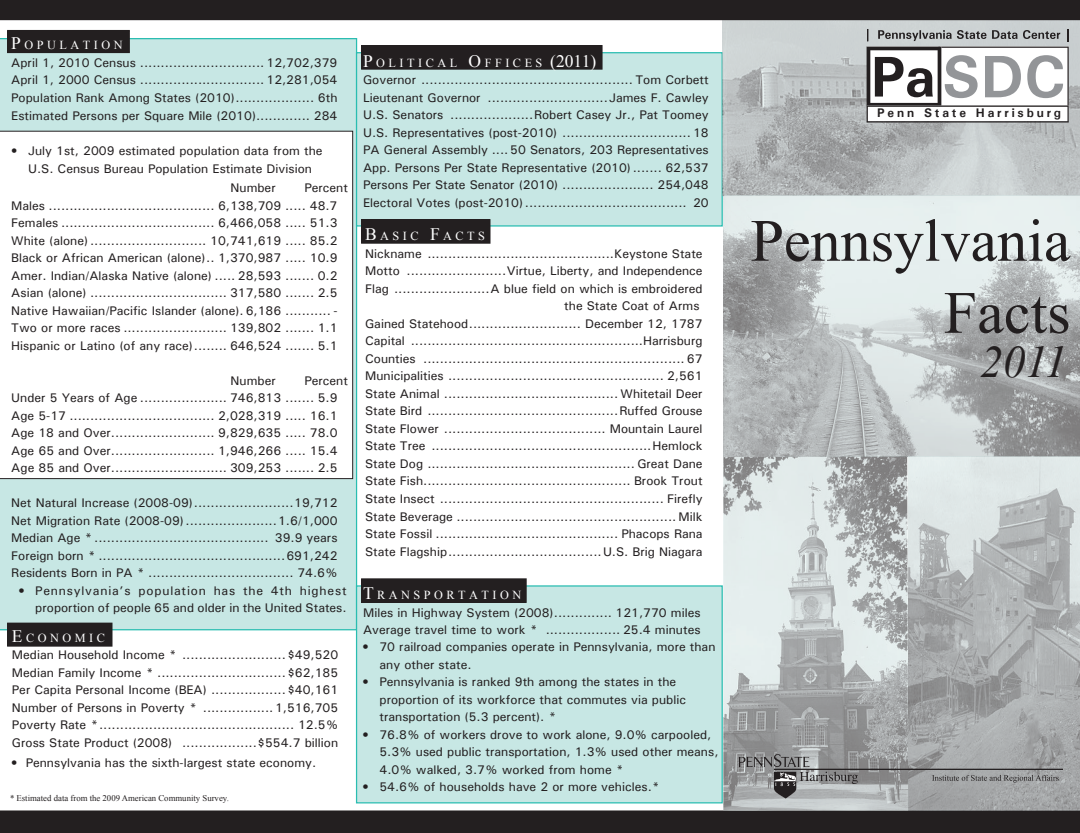
<style>
.page{position:relative;width:1080px;height:833px;background:#fff}
.page>*{position:absolute;margin:0;border:0;box-sizing:border-box;transform-origin:0 0}
.t1{font:60px/72px "Times New Roman";color:#231f20;text-align:right}
.t2{font:italic 45px "Times New Roman";color:#231f20}
.t3{font:500 12.5px/17.5px "Univers";color:#231f20}
.t4{font:700 12.5px "Univers";letter-spacing:.23em;color:#231f20}
.t5{font:12.25px "Times New Roman";letter-spacing:.285em;color:#fff}
.t6{font:8.75px "Times New Roman";color:#231f20}
.s1{font-size:17.5px}
.s2{font-weight:700}
</style>
<div class="page">
<div style="left:0;top:38px;width:357px;height:592px;background:#c7e7e4"></div>
<div style="left:356px;top:585px;width:367px;height:218px;background:#c7e7e4;border:1px solid #2abdb1"></div>
<div style="left:356px;top:52px;width:367px;height:174px;background:#c7e7e4;border:1px solid #2abdb1"></div>
<div style="left:362px;top:579px;width:164px;height:23px;background:#231f20"></div>
<div style="left:361px;top:578px;width:166px;height:25px;border:1px solid #231f20"></div>
<div style="left:362px;top:220px;width:128px;height:23px;background:#231f20"></div>
<div style="left:361px;top:219px;width:130px;height:25px;border:1px solid #231f20"></div>
<div style="left:8px;top:31px;width:121px;height:21px;background:#231f20"></div>
<div style="left:7px;top:30px;width:123px;height:23px;border:1px solid #231f20"></div>
<svg style="left:0;top:131px;width:353px;height:348px"></svg>
<div style="left:362px;top:46px;width:240px;height:23px;background:#231f20"></div>
<div style="left:361px;top:45px;width:242px;height:25px;border:1px solid #231f20"></div>
<div style="left:8px;top:623px;width:104px;height:23px;background:#231f20"></div>
<div style="left:7px;top:622px;width:105px;height:24px;border:1px solid #231f20"></div>
<img style="left:723px;top:20px;width:357px;height:175px">
<div style="left:0;top:810px;width:1080px;height:22px;background:#231f20"></div>
<svg style="left:723px;top:195px;width:357px;height:261px;background:#c2c8c8"></svg>
<svg style="left:908px;top:456px;width:172px;height:354px;background:#b4b7b8"></svg>
<svg style="left:723px;top:456px;width:185px;height:354px;background:#bdc2c2"></svg>
<svg style="left:878px;top:30px;width:182px;height:11px;background:#9a9d9e"></svg>
<svg style="left:1067px;top:29px;width:1px;height:12px"></svg>
<svg style="left:867px;top:29px;width:1px;height:12px"></svg>
<svg style="left:867px;top:47px;width:202px;height:75px"></svg>
<div style="left:0;top:0;width:1080px;height:20px;background:#231f20"></div>
<hr style="left:774px;top:769px;width:289px;height:1px;background:#231f20">
<svg style="left:738px;top:752px;width:120px;height:46px;background:#8f9091"></svg>
<svg style="left:932px;top:774px;width:127px;height:8px"></svg>
<p class="t5" style="left:11px;top:37px;width:113px"><span class="s1">P</span>OPULATION</p>
<p class="t3" style="left:11px;top:54px;width:328px;text-align:justify">April 1, 2010 Census .............................. 12,702,379<br>April 1, 2000 Census .............................. 12,281,054<br>Population Rank Among States (2010)................... 6th Estimated Persons per Square Mile (2010)............. 284</p>
<p class="t3" style="left:11px;top:141px;width:313px">• July 1st, 2009 estimated population data from the</p>
<p class="t3" style="left:28px;top:160px;width:285px">U.S. Census Bureau Population Estimate Division</p>
<p class="t3" style="left:231px;top:179px;width:47px">Number</p>
<p class="t3" style="left:11px;top:179px;width:338px;text-indent:293px">Percent Males ........................................ 6,138,709 ..... 48.7<br>Females ..................................... 6,466,058 ..... 51.3<br>White (alone)............................ 10,741,619 ..... 85.2<br>Black or African American (alone).. 1,370,987 ..... 10.9<br>Amer. Indian/Alaska Native (alone) ..... 28,593 ....... 0.2<br>Asian (alone) ................................. 317,580 ....... 2.5<br>Native Hawaiian/Pacific Islander (alone). 6,186 ........... - Two or more races ......................... 139,802 ....... 1.1<br>Hispanic or Latino (of any race)........ 646,524 ....... 5.1</p>
<p class="t3" style="left:231px;top:371px;width:47px">Number</p>
<p class="t3" style="left:11px;top:371px;width:338px;text-indent:293px">Percent Under 5 Years of Age ..................... 746,813 ....... 5.9<br>Age 5-17 ................................... 2,028,319 ..... 16.1<br>Age 18 and Over......................... 9,829,635 ..... 78.0<br>Age 65 and Over......................... 1,946,266 ..... 15.4<br>Age 85 and Over............................ 309,253 ....... 2.5</p>
<p class="t3" style="left:11px;top:494px;width:328px;text-align:justify">Net Natural Increase (2008-09)........................19,712<br>Net Migration Rate (2008-09)......................1.6/1,000<br>Median Age *.......................................... 39.9 years Foreign born * .............................................691,242<br>Residents Born in PA * ................................... 74.6%</p>
<p class="t5" style="left:363px;top:54px;width:235px"><span class="s1">P</span>OLITICAL <span class="s1">O</span>FFICES <span class="s1">(2011)</span></p>
<p class="t3" style="left:363px;top:71px;width:347px;text-align:justify">Governor ................................................... Tom Corbett Lieutenant Governor .............................James F. Cawley U.S. Senators ....................Robert Casey Jr., Pat Toomey U.S. Representatives (post-2010) ............................... 18<br>PA General Assembly .... 50 Senators, 203 Representatives App. Persons Per State Representative (2010)....... 62,537<br>Persons Per State Senator (2010) ...................... 254,048<br>Electoral Votes (post-2010)....................................... 20</p>
<p class="t5" style="left:365px;top:228px;width:121px"><span class="s1">B</span>ASIC <span class="s1">F</span>ACTS</p>
<p class="t3" style="left:365px;top:244px;width:339px;text-align:right">Nickname .............................................Keystone State Motto ........................Virtue, Liberty, and Independence Flag .......................A blue field on which is embroidered the State Coat of Arms<br>Gained Statehood........................... December 12, 1787<br>Capital ........................................................Harrisburg Counties ............................................................... 67<br>Municipalities .................................................... 2,561<br>State Animal .......................................... Whitetail Deer State Bird ..............................................Ruffed Grouse State Flower ....................................... Mountain Laurel State Tree .....................................................Hemlock State Dog .................................................. Great Dane State Fish.................................................. Brook Trout State Insect ...................................................... Firefly State Beverage ..................................................... Milk State Fossil ............................................ Phacops Rana State Flagship.....................................U.S. Brig Niagara</p>
<p class="t3" style="left:18px;top:581px;width:330px;text-align:right">• Pennsylvania’s population has the 4th highest proportion of people 65 and older in the United States.</p>
<p class="t5" style="left:363px;top:586px;width:160px"><span class="s1">T</span>RANSPORTATION</p>
<p class="t3" style="left:363px;top:603px;width:339px">Miles in Highway System (2008).............. 121,770 miles<br>Average travel time to work * .................. 25.4 minutes</p>
<p class="t5" style="left:12px;top:629px;width:95px"><span class="s1">E</span>CONOMIC</p>
<p class="t3" style="left:12px;top:646px;width:328px;text-align:justify">Median Household Income * .........................$49,520<br>Median Family Income * ...............................$62,185<br>Per Capita Personal Income (BEA) ..................$40,161<br>Number of Persons in Poverty * .................1,516,705<br>Poverty Rate *............................................... 12.5% Gross State Product (2008) ..................$554.7 billion</p>
<p class="t3" style="left:380px;top:637px;width:337px;text-indent:-17px">• 70 railroad companies operate in Pennsylvania, more than any other state.</p>
<p class="t3" style="left:380px;top:672px;width:308px;text-indent:-17px">• Pennsylvania is ranked 9th among the states in the proportion of its workforce that commutes via public transportation (5.3 percent). *</p>
<p class="t3" style="left:379px;top:725px;width:340px;text-indent:-17px">• 76.8% of workers drove to work alone, 9.0% carpooled,<br>5.3% used public transportation, 1.3% used other means,<br>4.0% walked, 3.7% worked from home *</p>
<p class="t3" style="left:363px;top:777px;width:299px">• 54.6% of households have 2 or more vehicles.*</p>
<p class="t3" style="left:11px;top:754px;width:307px"><span class="s2">•</span> Pennsylvania has the sixth-largest state economy.</p>
<p class="t6" style="left:10px;top:792px;width:220px">* Estimated data from the 2009 American Community Survey.</p>
<p class="t4" style="left:877px;top:105px;width:185px">Penn State Harrisburg</p>
<h1 class="t1" style="left:751px;top:204px;width:321px">Pennsylvania<br>Facts</h1>
<h2 class="t2" style="left:980px;top:331px;width:88px">2011</h2>
</div>
